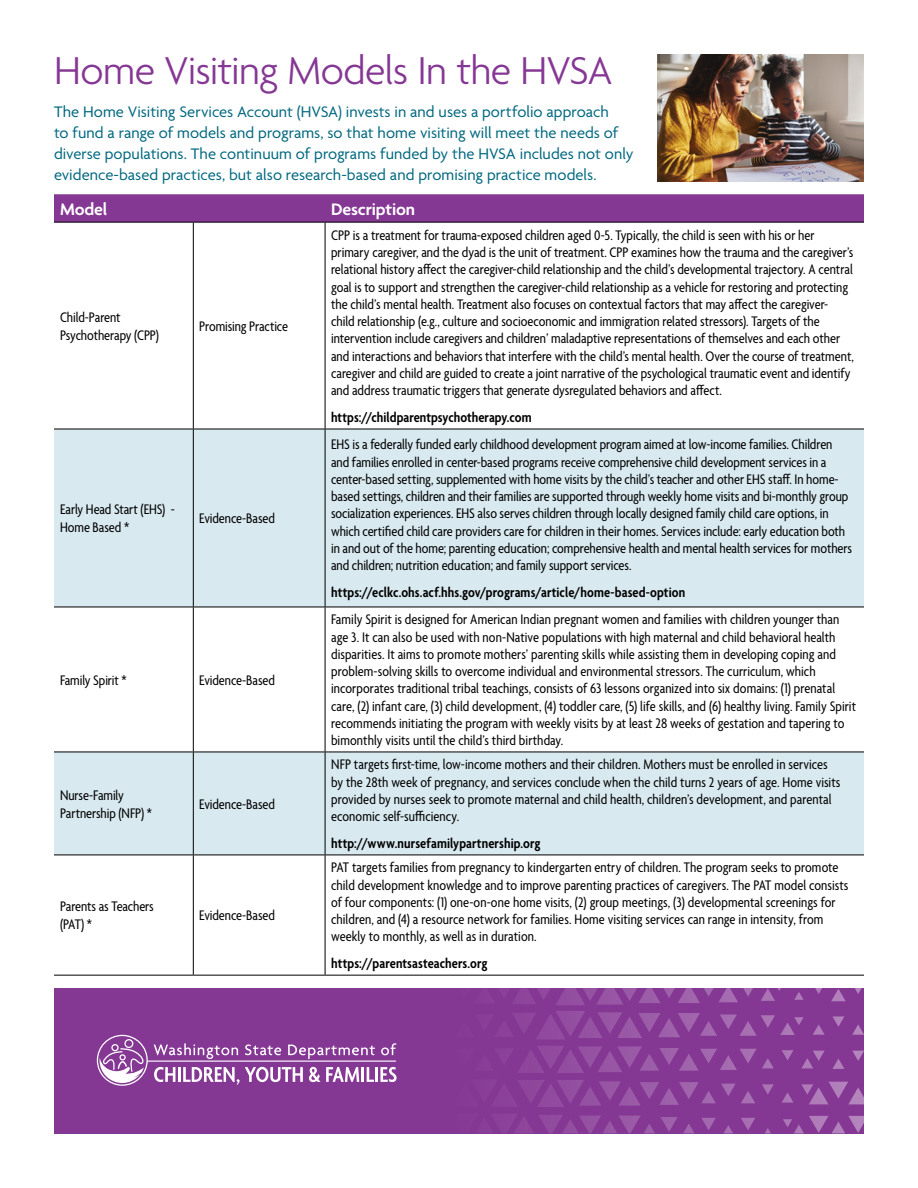
<style>
.page{position:relative;width:918px;height:1188px;background:#fff}
.page>*{position:absolute;margin:0;border:0;box-sizing:border-box;transform-origin:0 0}
.t1{font:300 42px "Agenda";letter-spacing:-.02em;color:#853794}
.t2{font:600 18px "Agenda";letter-spacing:-.01em;color:#fff}
.t3{font:16.5px/21px "Agenda";color:#00687f}
.t4{font:condensed 15px/17.2px "Agenda";color:#000}
.t5{font:600 condensed 15px "Agenda";letter-spacing:.005em;color:#000}
</style>
<div class="page">
<div style="left:54px;top:988px;width:810px;height:145px;background:#853794"></div>
<svg style="left:661px;top:1117px;width:33px;height:16px"></svg>
<svg style="left:782px;top:1092px;width:12px;height:11px"></svg>
<svg style="left:782px;top:1050px;width:12px;height:10px"></svg>
<svg style="left:762px;top:1084px;width:12px;height:11px"></svg>
<svg style="left:765px;top:1128px;width:6px;height:5px"></svg>
<svg style="left:741px;top:1118px;width:14px;height:12px"></svg>
<svg style="left:724px;top:1125px;width:9px;height:8px"></svg>
<svg style="left:701px;top:1118px;width:15px;height:12px"></svg>
<svg style="left:507px;top:1046px;width:267px;height:27px"></svg>
<svg style="left:507px;top:988px;width:246px;height:17px"></svg>
<svg style="left:507px;top:1114px;width:148px;height:19px"></svg>
<svg style="left:507px;top:1080px;width:248px;height:27px"></svg>
<svg style="left:783px;top:1116px;width:81px;height:17px"></svg>
<svg style="left:801px;top:1082px;width:63px;height:22px"></svg>
<svg style="left:802px;top:1051px;width:22px;height:17px"></svg>
<svg style="left:852px;top:1024px;width:12px;height:11px"></svg>
<svg style="left:832px;top:1059px;width:12px;height:10px"></svg>
<svg style="left:832px;top:1016px;width:12px;height:11px"></svg>
<svg style="left:852px;top:1051px;width:12px;height:10px"></svg>
<svg style="left:813px;top:1024px;width:12px;height:11px"></svg>
<svg style="left:794px;top:992px;width:10px;height:8px"></svg>
<svg style="left:761px;top:988px;width:20px;height:13px"></svg>
<svg style="left:507px;top:1011px;width:297px;height:29px"></svg>
<svg style="left:815px;top:988px;width:7px;height:6px"></svg>
<svg style="left:831px;top:989px;width:15px;height:12px"></svg>
<svg style="left:855px;top:988px;width:7px;height:6px"></svg>
<svg style="left:154px;top:1067px;width:21px;height:15px"></svg>
<hr style="left:178px;top:1067px;width:3px;height:15px;background:#fff">
<svg style="left:183px;top:1067px;width:120px;height:18px"></svg>
<svg style="left:309px;top:1067px;width:50px;height:15px"></svg>
<hr style="left:361px;top:1067px;width:3px;height:15px;background:#fff">
<svg style="left:367px;top:1067px;width:7px;height:15px"></svg>
<hr style="left:375px;top:1067px;width:3px;height:15px;background:#fff">
<svg style="left:380px;top:1067px;width:17px;height:15px"></svg>
<hr style="left:147px;top:1061px;width:249px;height:1px;background:#fff">
<svg style="left:154px;top:1043px;width:84px;height:16px"></svg>
<svg style="left:245px;top:1044px;width:36px;height:11px"></svg>
<svg style="left:288px;top:1045px;width:87px;height:14px"></svg>
<svg style="left:381px;top:1043px;width:15px;height:12px"></svg>
<div style="left:97px;top:1035px;width:51px;height:51px;border:1px solid #fff;border-radius:50%"></div>
<div style="left:124px;top:1039px;width:9px;height:9px;border:1px solid #fff;border-radius:50%"></div>
<div style="left:111px;top:1044px;width:8px;height:7px;border:1px solid #fff;border-radius:50%"></div>
<svg style="left:100px;top:1047px;width:46px;height:36px"></svg>
<img style="left:658px;top:54px;width:206px;height:127px">
<svg style="left:54px;top:194px;width:810px;height:28px;background:#843893"></svg>
<svg style="left:54px;top:430px;width:810px;height:425px;fill:#d8e9ef"></svg>
<hr style="left:54px;top:222px;width:139px;height:1px;background:#000">
<hr style="left:193px;top:222px;width:132px;height:1px;background:#000">
<hr style="left:325px;top:222px;width:539px;height:1px;background:#000">
<hr style="left:193px;top:223px;width:1px;height:206px;background:#000">
<hr style="left:325px;top:223px;width:1px;height:206px;background:#000">
<hr style="left:54px;top:429px;width:139px;height:1px;background:#000">
<hr style="left:193px;top:429px;width:132px;height:1px;background:#000">
<hr style="left:193px;top:429px;width:1px;height:178px;background:#000">
<hr style="left:325px;top:429px;width:539px;height:1px;background:#000">
<hr style="left:325px;top:429px;width:1px;height:178px;background:#000">
<hr style="left:54px;top:607px;width:139px;height:1px;background:#000">
<hr style="left:193px;top:607px;width:132px;height:1px;background:#000">
<hr style="left:193px;top:607px;width:1px;height:145px;background:#000">
<hr style="left:325px;top:607px;width:539px;height:1px;background:#000">
<hr style="left:325px;top:607px;width:1px;height:145px;background:#000">
<hr style="left:54px;top:752px;width:139px;height:1px;background:#000">
<hr style="left:193px;top:752px;width:132px;height:1px;background:#000">
<hr style="left:193px;top:752px;width:1px;height:103px;background:#000">
<hr style="left:325px;top:752px;width:539px;height:1px;background:#000">
<hr style="left:325px;top:752px;width:1px;height:103px;background:#000">
<hr style="left:54px;top:855px;width:139px;height:1px;background:#000">
<hr style="left:193px;top:855px;width:132px;height:1px;background:#000">
<hr style="left:193px;top:855px;width:1px;height:120px;background:#000">
<hr style="left:325px;top:855px;width:539px;height:1px;background:#000">
<hr style="left:325px;top:855px;width:1px;height:120px;background:#000">
<hr style="left:54px;top:975px;width:139px;height:1px;background:#000">
<hr style="left:193px;top:975px;width:132px;height:1px;background:#000">
<hr style="left:325px;top:975px;width:539px;height:1px;background:#000">
<h1 class="t1" style="left:54px;top:48px;width:560px">Home Visiting Models In the HVSA</h1>
<p class="t3" style="left:54px;top:102px;width:581px">The Home Visiting Services Account (HVSA) invests in and uses a portfolio approach<br>to fund a range of models and programs, so that home visiting will meet the needs of diverse populations. The continuum of programs funded by the HVSA includes not only evidence-based practices, but also research-based and promising practice models.</p>
<p class="t2" style="left:60px;top:199px;width:49px">Model</p>
<p class="t2" style="left:331px;top:199px;width:85px">Description</p>
<p class="t4" style="left:60px;top:309px;width:100px;line-height:18px">Child-Parent<br>Psychotherapy (CPP)</p>
<p class="t4" style="left:199px;top:319px;width:90px">Promising Practice</p>
<p class="t4" style="left:60px;top:501px;width:116px;line-height:18px">Early Head Start (EHS) -<br>Home Based *</p>
<p class="t4" style="left:199px;top:511px;width:77px">Evidence-Based</p>
<p class="t4" style="left:60px;top:672px;width:68px">Family Spirit *</p>
<p class="t4" style="left:199px;top:672px;width:77px">Evidence-Based</p>
<p class="t4" style="left:60px;top:787px;width:93px;line-height:18px">Nurse-Family<br>Partnership (NFP) *</p>
<p class="t4" style="left:199px;top:796px;width:77px">Evidence-Based</p>
<p class="t4" style="left:60px;top:899px;width:95px;line-height:18px">Parents as Teachers (PAT) *</p>
<p class="t4" style="left:199px;top:908px;width:77px">Evidence-Based</p>
<p class="t4" style="left:331px;top:228px;width:524px">CPP is a treatment for trauma-exposed children aged 0-5. Typically, the child is seen with his or her primary caregiver, and the dyad is the unit of treatment. CPP examines how the trauma and the caregiver’s relational history affect the caregiver-child relationship and the child’s developmental trajectory. A central goal is to support and strengthen the caregiver-child relationship as a vehicle for restoring and protecting the child’s mental health. Treatment also focuses on contextual factors that may affect the caregiver&shy;child relationship (e.g., culture and socioeconomic and immigration related stressors). Targets of the intervention include caregivers and children’ maladaptive representations of themselves and each other and interactions and behaviors that interfere with the child’s mental health. Over the course of treatment, caregiver and child are guided to create a joint narrative of the psychological traumatic event and identify and address traumatic triggers that generate dysregulated behaviors and affect.</p>
<p class="t5" style="left:331px;top:409px;width:202px">https://childparentpsychotherapy.com</p>
<p class="t4" style="left:331px;top:437px;width:522px">EHS is a federally funded early childhood development program aimed at low-income families. Children and families enrolled in center-based programs receive comprehensive child development services in a center-based setting, supplemented with home visits by the child’s teacher and other EHS staff. In home&shy;based settings, children and their families are supported through weekly home visits and bi-monthly group socialization experiences. EHS also serves children through locally designed family child care options, in which certified child care providers care for children in their homes. Services include: early education both in and out of the home; parenting education; comprehensive health and mental health services for mothers and children; nutrition education; and family support services.</p>
<p class="t5" style="left:331px;top:584px;width:356px">https://eclkc.ohs.acf.hhs.gov/programs/article/home-based-option</p>
<p class="t4" style="left:331px;top:612px;width:527px">Family Spirit is designed for American Indian pregnant women and families with children younger than age 3. It can also be used with non-Native populations with high maternal and child behavioral health disparities. It aims to promote mothers’ parenting skills while assisting them in developing coping and problem-solving skills to overcome individual and environmental stressors. The curriculum, which incorporates traditional tribal teachings, consists of 63 lessons organized into six domains: (1) prenatal care, (2) infant care, (3) child development, (4) toddler care, (5) life skills, and (6) healthy living. Family Spirit recommends initiating the program with weekly visits by at least 28 weeks of gestation and tapering to bimonthly visits until the child’s third birthday.</p>
<p class="t4" style="left:331px;top:757px;width:511px">NFP targets first-time, low-income mothers and their children. Mothers must be enrolled in services by the 28th week of pregnancy, and services conclude when the child turns 2 years of age. Home visits provided by nurses seek to promote maternal and child health, children’s development, and parental economic self-sufficiency.</p>
<p class="t5" style="left:331px;top:835px;width:211px">http://www.nursefamilypartnership.org</p>
<p class="t4" style="left:331px;top:860px;width:519px">PAT targets families from pregnancy to kindergarten entry of children. The program seeks to promote child development knowledge and to improve parenting practices of caregivers. The PAT model consists of four components: (1) one-on-one home visits, (2) group meetings, (3) developmental screenings for children, and (4) a resource network for families. Home visiting services can range in intensity, from weekly to monthly, as well as in duration.</p>
<p class="t5" style="left:331px;top:956px;width:158px">https://parentsasteachers.org</p>
</div>
